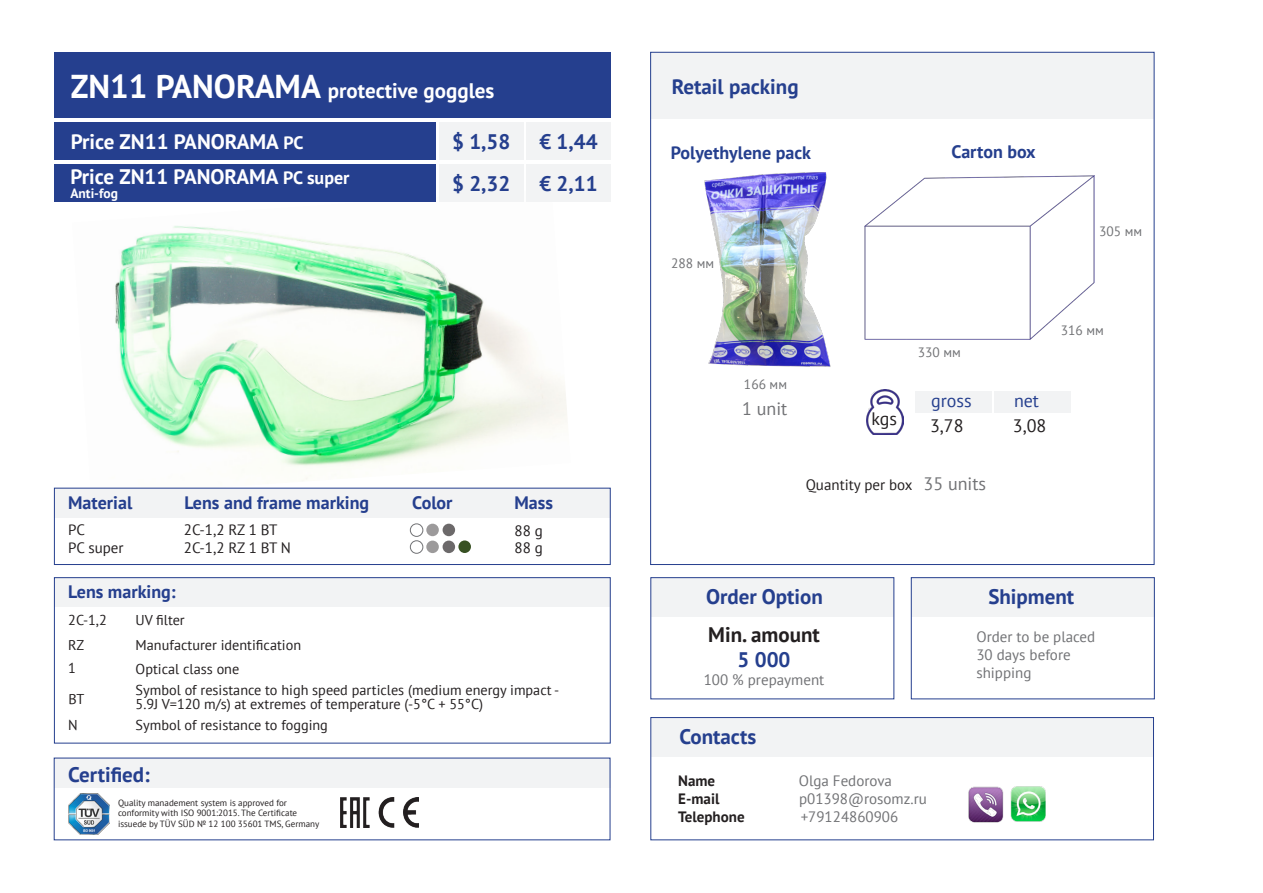
<style>
.page{position:relative;width:1263px;height:893px;background:#fff}
.page>*{position:absolute;margin:0;border:0;box-sizing:border-box;transform-origin:0 0}
.Заг_главный{font:700 21px "PT Sans";color:#253f8e}
.Заг_главный-2{font:700 21px "PT Sans";color:#fff}
.Заг_главный-3{font:700 21px "PT Sans";color:#231f20}
.Заг_главный-4{font:700 18px "PT Sans";color:#253f8e}
.t1{font:18px "PT Sans";color:#717275}
.t2{font:18px "PT Sans";color:#231f20}
.t3{font:18px "PT Sans";color:#253f8e}
.Заг_главный-5{font:15px "PT Sans";color:#717275}
.Заг_главный-6{font:15px "PT Sans";color:#231f20}
.Заг_главный-7{font:700 15px "PT Sans";color:#231f20}
.Заг_главный-8{font:14.25px "PT Sans";color:#231f20}
.Заг_главный-9{font:13.5px "PT Sans";color:#717275}
.Заг_главный-10{font:700 13.5px "PT Sans";color:#fff}
.Заг_главный-11{font:9px "PT Sans";color:#231f20}
.s1{font-size:33px}
.s2{font-size:18px}
</style>
<div class="page">
<img style="left:72px;top:189px;width:499px;height:299px">
<div style="left:54px;top:52px;width:557px;height:66px;background:#253f8e"></div>
<div style="left:651px;top:52px;width:503px;height:67px;background:#f2f3f4"></div>
<div style="left:54px;top:758px;width:556px;height:30px;background:#f2f3f4"></div>
<img style="left:341px;top:798px;width:77px;height:29px">
<div style="left:651px;top:717px;width:503px;height:40px;background:#f2f3f4"></div>
<img style="left:968px;top:786px;width:78px;height:37px">
<div style="left:651px;top:717px;width:503px;height:123px;border:1px solid #253f8e"></div>
<img style="left:68px;top:793px;width:41px;height:42px">
<div style="left:54px;top:489px;width:556px;height:29px;background:#f2f3f4"></div>
<div style="left:410px;top:524px;width:13px;height:13px;border:1px solid #717275;border-radius:50%"></div>
<div style="left:443px;top:524px;width:12px;height:12px;background:#6c696a;border-radius:50%"></div>
<svg style="left:426px;top:524px;width:13px;height:12px"></svg>
<div style="left:410px;top:541px;width:13px;height:12px;border:1px solid #717275;border-radius:50%"></div>
<div style="left:443px;top:541px;width:12px;height:12px;background:#6c696a;border-radius:50%"></div>
<svg style="left:426px;top:541px;width:13px;height:12px"></svg>
<div style="left:54px;top:488px;width:556px;height:77px;border:1px solid #253f8e"></div>
<div style="left:54px;top:577px;width:556px;height:30px;background:#f2f3f4"></div>
<div style="left:54px;top:577px;width:556px;height:166px;border:1px solid #253f8e"></div>
<div style="left:458px;top:540px;width:13px;height:13px;background:#385123;border-radius:50%"></div>
<img style="left:704px;top:172px;width:127px;height:195px">
<div style="left:54px;top:165px;width:381px;height:37px;background:#253f8e"></div>
<div style="left:54px;top:122px;width:381px;height:38px;background:#253f8e"></div>
<div style="left:439px;top:122px;width:84px;height:38px;background:#f2f3f4"></div>
<div style="left:527px;top:122px;width:84px;height:38px;background:#f2f3f4"></div>
<div style="left:439px;top:164px;width:84px;height:38px;background:#f2f3f4"></div>
<div style="left:527px;top:164px;width:84px;height:38px;background:#f2f3f4"></div>
<div style="left:651px;top:577px;width:243px;height:40px;background:#f2f3f4"></div>
<div style="left:911px;top:577px;width:244px;height:40px;background:#f2f3f4"></div>
<div style="left:651px;top:577px;width:243px;height:122px;border:1px solid #253f8e"></div>
<div style="left:911px;top:577px;width:243px;height:122px;border:1px solid #253f8e"></div>
<img style="left:864px;top:175px;width:231px;height:164px">
<div style="left:994px;top:392px;width:76px;height:21px;background:#f2f3f4"></div>
<div style="left:915px;top:392px;width:76px;height:21px;background:#f2f3f4"></div>
<img style="left:866px;top:389px;width:37px;height:45px">
<p class="Заг_главный-2" style="left:71px;top:76px;width:425px"><span class="s1">ZN11 PANORAMA</span> protective goggles</p>
<p class="Заг_главный-2" style="left:71px;top:128px;width:234px">Price ZN11 PANORAMA <span class="s2">PC</span></p>
<p class="Заг_главный" style="left:452px;top:128px;width:60px">$ 1,58</p>
<p class="Заг_главный" style="left:539px;top:128px;width:60px">€ 1,44</p>
<p class="Заг_главный-2" style="left:70px;top:163px;width:281px">Price ZN11 PANORAMA <span class="s2">PC super</span></p>
<p class="Заг_главный-10" style="left:70px;top:184px;width:49px">Anti-fog</p>
<p class="Заг_главный" style="left:452px;top:170px;width:60px">$ 2,32</p>
<p class="Заг_главный" style="left:539px;top:170px;width:60px">€ 2,11</p>
<p class="Заг_главный-4" style="left:68px;top:491px;width:66px">Material</p>
<p class="Заг_главный-4" style="left:412px;top:491px;width:42px">Color</p>
<p class="Заг_главный-6" style="left:68px;top:538px;width:57px">РС super</p>
<p class="Заг_главный-4" style="left:184px;top:491px;width:186px">Lens and frame marking</p>
<p class="Заг_главный-6" style="left:68px;top:520px;width:18px">РС</p>
<p class="Заг_главный-6" style="left:184px;top:520px;width:95px">2С-1,2 RZ 1 BT</p>
<p class="Заг_главный-6" style="left:184px;top:538px;width:109px">2С-1,2 RZ 1 BT N</p>
<p class="Заг_главный-4" style="left:68px;top:580px;width:109px">Lens marking:</p>
<p class="Заг_главный-8" style="left:68px;top:611px;width:40px">2С-1,2</p>
<p class="Заг_главный-8" style="left:135px;top:611px;width:51px">UV filter</p>
<p class="Заг_главный-4" style="left:514px;top:491px;width:40px">Mass</p>
<p class="Заг_главный-6" style="left:514px;top:521px;width:30px">88 g</p>
<p class="Заг_главный-6" style="left:514px;top:538px;width:30px">88 g</p>
<p class="Заг_главный-8" style="left:136px;top:636px;width:167px">Manufacturer identification</p>
<p class="Заг_главный-8" style="left:136px;top:660px;width:105px">Optical class one</p>
<p class="Заг_главный-8" style="left:68px;top:636px;width:17px">RZ</p>
<p class="Заг_главный-8" style="left:68px;top:659px;width:9px">1</p>
<p class="Заг_главный-8" style="left:68px;top:689px;width:17px">BT</p>
<p class="Заг_главный-8" style="left:68px;top:715px;width:11px">N</p>
<p class="Заг_главный-8" style="left:136px;top:715px;width:194px">Symbol of resistance to fogging</p>
<p class="Заг_главный-8" style="left:136px;top:681px;width:425px">Symbol of resistance to high speed particles (medium energy impact -</p>
<p class="Заг_главный-8" style="left:136px;top:694px;width:349px">5.9J V=120 m/s) at extremes of temperature (-5°C + 55°C)</p>
<p class="Заг_главный" style="left:68px;top:761px;width:83px">Certified:</p>
<p class="Заг_главный-11" style="left:118px;top:797px;width:170px">Quality manadement system is approved for</p>
<p class="Заг_главный-11" style="left:118px;top:807px;width:181px">conformity with ISO 9001:2015. The Certificate</p>
<p class="Заг_главный-11" style="left:118px;top:818px;width:203px">issuede by TÜV SÜD № 12 100 35601 TMS, Germany</p>
<p class="Заг_главный" style="left:672px;top:73px;width:128px">Retail packing</p>
<p class="Заг_главный-4" style="left:671px;top:141px;width:142px">Polyethylene pack</p>
<p class="Заг_главный-4" style="left:951px;top:140px;width:86px">Carton box</p>
<p class="Заг_главный-9" style="left:671px;top:255px;width:45px">288 мм</p>
<p class="Заг_главный-9" style="left:1099px;top:222px;width:45px">305 мм</p>
<p class="Заг_главный-9" style="left:744px;top:376px;width:45px">166 мм</p>
<p class="t1" style="left:742px;top:398px;width:47px">1 unit</p>
<p class="t2" style="left:871px;top:407px;width:27px">kgs</p>
<p class="Заг_главный-9" style="left:918px;top:344px;width:45px">330 мм</p>
<p class="t3" style="left:931px;top:389px;width:42px">gross</p>
<p class="t2" style="left:930px;top:414px;width:35px">3,78</p>
<p class="Заг_главный-6" style="left:806px;top:475px;width:108px">Quantity per box</p>
<p class="t1" style="left:924px;top:472px;width:64px">35 units</p>
<p class="Заг_главный-9" style="left:1061px;top:322px;width:45px">316 мм</p>
<p class="t3" style="left:1014px;top:389px;width:27px">net</p>
<p class="t2" style="left:1013px;top:414px;width:35px">3,08</p>
<p class="Заг_главный" style="left:706px;top:582px;width:118px">Order Option</p>
<p class="Заг_главный-3" style="left:708px;top:620px;width:113px">Min. amount</p>
<p class="Заг_главный" style="left:737px;top:646px;width:54px">5 000</p>
<p class="Заг_главный-5" style="left:704px;top:670px;width:122px">100 % prepayment</p>
<p class="Заг_главный" style="left:679px;top:722px;width:78px">Contacts</p>
<p class="Заг_главный-7" style="left:678px;top:771px;width:38px">Name</p>
<p class="Заг_главный-5" style="left:799px;top:771px;width:95px">Olga Fedorova</p>
<p class="Заг_главный-7" style="left:678px;top:789px;width:43px">E-mail</p>
<p class="Заг_главный-5" style="left:799px;top:789px;width:129px">p01398@rosomz.ru</p>
<p class="Заг_главный-7" style="left:678px;top:807px;width:68px">Telephone</p>
<p class="Заг_главный-5" style="left:801px;top:807px;width:99px">+79124860906</p>
<p class="Заг_главный" style="left:988px;top:582px;width:87px">Shipment</p>
<p class="Заг_главный-5" style="left:976px;top:627px;width:120px">Order to be placed</p>
<p class="Заг_главный-5" style="left:976px;top:645px;width:96px">30 days before</p>
<p class="Заг_главный-5" style="left:976px;top:663px;width:57px">shipping</p>
</div>
